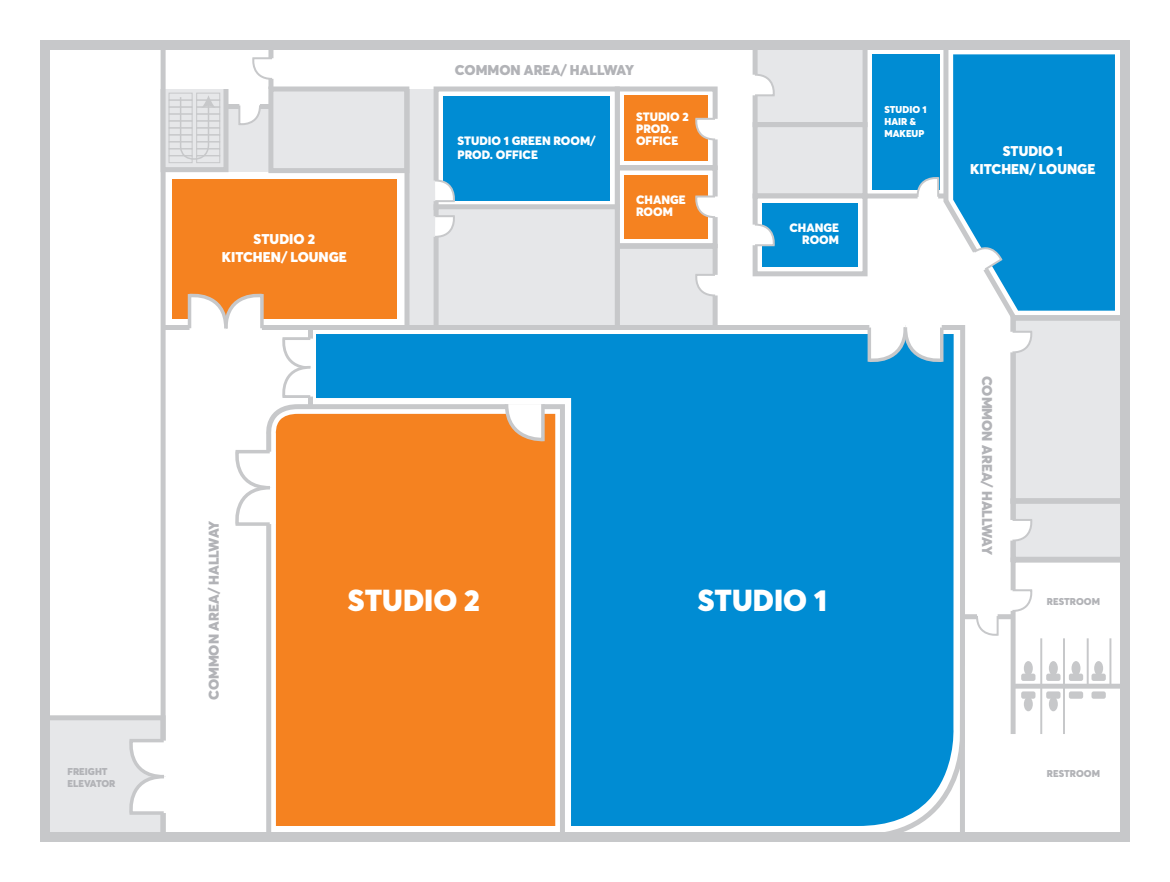
<style>
.page{position:relative;width:1170px;height:882px;background:#fff}
.page>*{position:absolute;margin:0;border:0;box-sizing:border-box;transform-origin:0 0}
.t1{font:900 30px "Averta";color:#fff}
.t2{font:900 14px "Averta";color:#b2b3b7}
.t3{font:900 14px/18px "Averta";color:#fff;text-align:center}
.t4{font:900 12px/12px "Averta";color:#fff}
.t5{font:900 9.8px/12.3px "Averta";color:#b2b3b7}
.t6{font:900 9.8px/12.3px "Averta";color:#fff}
</style>
<div class="page">
<div style="left:407px;top:89px;width:29px;height:239px;background:#e6e7e9"></div>
<div style="left:316px;top:334px;width:394px;height:492px;background:#008cd3"></div>
<div style="left:1010px;top:315px;width:119px;height:189px;background:#e6e7e9;border:5px solid #c7c8ca"></div>
<div style="left:872px;top:54px;width:67px;height:136px;background:#008cd3"></div>
<div style="left:44px;top:717px;width:119px;height:121px;background:#e6e7e9"></div>
<div style="left:753px;top:43px;width:115px;height:84px;background:#e6e7e9;border:5px solid #c7c8ca"></div>
<div style="left:753px;top:122px;width:115px;height:76px;background:#e6e7e9;border:5px solid #c7c8ca"></div>
<div style="left:615px;top:86px;width:103px;height:84px;border:5px solid #c7c8ca"></div>
<div style="left:615px;top:165px;width:103px;height:83px;border:5px solid #c7c8ca"></div>
<div style="left:624px;top:175px;width:84px;height:63px;background:#f58220"></div>
<div style="left:615px;top:244px;width:103px;height:86px;background:#e6e7e9;border:5px solid #c7c8ca"></div>
<div style="left:753px;top:193px;width:115px;height:83px;background:#fff;border:5px solid #c7c8ca"></div>
<div style="left:762px;top:203px;width:96px;height:64px;background:#008cd3"></div>
<div style="left:434px;top:86px;width:186px;height:124px;background:#fff;border:5px solid #c7c8ca"></div>
<div style="left:443px;top:96px;width:167px;height:104px;background:#008cd3"></div>
<div style="left:434px;top:204px;width:186px;height:126px;background:#e6e7e9;border:5px solid #c7c8ca"></div>
<svg style="left:941px;top:51px;width:178px;height:272px"></svg>
<svg style="left:953px;top:54px;width:162px;height:257px;background:#1294d5"></svg>
<div style="left:624px;top:95px;width:84px;height:66px;background:#f58220"></div>
<svg style="left:448px;top:86px;width:198px;height:44px"></svg>
<svg style="left:266px;top:402px;width:301px;height:429px;background:#f48b32"></svg>
<div style="left:161px;top:46px;width:5px;height:791px;background:#c7c8ca"></div>
<svg style="left:710px;top:322px;width:258px;height:509px;background:#1595d5"></svg>
<div style="left:709px;top:275px;width:9px;height:20px;background:#fff"></div>
<svg style="left:695px;top:273px;width:22px;height:25px"></svg>
<svg style="left:433px;top:214px;width:22px;height:25px"></svg>
<svg style="left:433px;top:178px;width:23px;height:25px"></svg>
<div style="left:709px;top:197px;width:9px;height:20px;background:#fff"></div>
<svg style="left:695px;top:195px;width:22px;height:24px"></svg>
<div style="left:709px;top:119px;width:9px;height:20px;background:#fff"></div>
<svg style="left:695px;top:117px;width:22px;height:24px"></svg>
<div style="left:869px;top:322px;width:36px;height:15px;background:#fff"></div>
<div style="left:905px;top:322px;width:37px;height:15px;background:#fff"></div>
<svg style="left:866px;top:324px;width:79px;height:41px"></svg>
<svg style="left:503px;top:401px;width:43px;height:42px"></svg>
<div style="left:260px;top:452px;width:15px;height:36px;background:#fff"></div>
<div style="left:260px;top:488px;width:15px;height:36px;background:#fff"></div>
<svg style="left:235px;top:448px;width:38px;height:259px"></svg>
<div style="left:865px;top:193px;width:81px;height:5px;background:#c7c8ca"></div>
<svg style="left:916px;top:175px;width:24px;height:24px"></svg>
<div style="left:40px;top:40px;width:1090px;height:802px;border:10px solid #c7c8ca"></div>
<div style="left:962px;top:614px;width:51px;height:5px;background:#c7c8ca"></div>
<svg style="left:972px;top:369px;width:156px;height:430px"></svg>
<svg style="left:1010px;top:330px;width:22px;height:24px"></svg>
<div style="left:43px;top:715px;width:123px;height:125px;border:5px solid #c7c8ca"></div>
<svg style="left:160px;top:84px;width:250px;height:248px;background:#eeae77"></svg>
<div style="left:268px;top:45px;width:5px;height:44px;background:#c7c8ca"></div>
<svg style="left:252px;top:56px;width:22px;height:25px"></svg>
<div style="left:308px;top:328px;width:5px;height:79px;background:#c7c8ca"></div>
<svg style="left:282px;top:337px;width:31px;height:61px"></svg>
<svg style="left:186px;top:291px;width:79px;height:41px"></svg>
<svg style="left:129px;top:737px;width:37px;height:80px"></svg>
<div style="left:161px;top:86px;width:68px;height:86px;background:#e6e7e9;border:5px solid #c7c8ca"></div>
<svg style="left:963px;top:239px;width:40px;height:42px"></svg>
<svg style="left:753px;top:73px;width:22px;height:24px"></svg>
<svg style="left:753px;top:223px;width:22px;height:24px"></svg>
<div style="left:226px;top:104px;width:44px;height:5px;background:#c7c8ca"></div>
<div style="left:239px;top:102px;width:21px;height:9px;background:#fff"></div>
<svg style="left:237px;top:103px;width:25px;height:24px"></svg>
<div style="left:960px;top:720px;width:5px;height:118px;background:#c7c8ca"></div>
<div style="left:407px;top:325px;width:29px;height:5px;background:#c7c8ca"></div>
<div style="left:169px;top:155px;width:24px;height:8px;border:1px solid #c7c8ca"></div>
<div style="left:169px;top:148px;width:24px;height:8px;border:1px solid #c7c8ca"></div>
<div style="left:169px;top:141px;width:24px;height:8px;border:1px solid #c7c8ca"></div>
<div style="left:169px;top:134px;width:24px;height:8px;border:1px solid #c7c8ca"></div>
<div style="left:169px;top:127px;width:24px;height:8px;border:1px solid #c7c8ca"></div>
<div style="left:169px;top:120px;width:24px;height:8px;border:1px solid #c7c8ca"></div>
<div style="left:169px;top:113px;width:24px;height:8px;border:1px solid #c7c8ca"></div>
<div style="left:169px;top:107px;width:24px;height:8px;border:1px solid #c7c8ca"></div>
<div style="left:169px;top:100px;width:24px;height:8px;border:1px solid #c7c8ca"></div>
<div style="left:169px;top:93px;width:24px;height:8px;border:1px solid #c7c8ca"></div>
<div style="left:196px;top:155px;width:24px;height:8px;border:1px solid #c7c8ca"></div>
<div style="left:196px;top:148px;width:24px;height:8px;border:1px solid #c7c8ca"></div>
<div style="left:196px;top:141px;width:24px;height:8px;border:1px solid #c7c8ca"></div>
<div style="left:196px;top:134px;width:24px;height:8px;border:1px solid #c7c8ca"></div>
<div style="left:196px;top:127px;width:24px;height:8px;border:1px solid #c7c8ca"></div>
<div style="left:196px;top:120px;width:24px;height:8px;border:1px solid #c7c8ca"></div>
<div style="left:196px;top:113px;width:24px;height:8px;border:1px solid #c7c8ca"></div>
<div style="left:196px;top:107px;width:24px;height:8px;border:1px solid #c7c8ca"></div>
<div style="left:196px;top:100px;width:24px;height:8px;border:1px solid #c7c8ca"></div>
<div style="left:196px;top:93px;width:24px;height:8px;border:1px solid #c7c8ca"></div>
<svg style="left:179px;top:95px;width:37px;height:65px"></svg>
<p class="t5" style="left:68px;top:765px;width:50px">FREIGHT<br>ELEVATOR</p>
<p class="t2" style="left:455px;top:61px;width:181px">COMMON AREA/ HALLWAY</p>
<p class="t4" style="left:636px;top:110px;width:54px">STUDIO 2<br>PROD.</p>
<p class="t4" style="left:457px;top:135px;width:140px">STUDIO 1 GREEN ROOM/</p>
<p class="t4" style="left:636px;top:134px;width:44px">OFFICE</p>
<p class="t4" style="left:457px;top:149px;width:82px">PROD. OFFICE</p>
<p class="t4" style="left:636px;top:193px;width:51px">CHANGE<br>ROOM</p>
<p class="t4" style="left:789px;top:222px;width:51px">CHANGE</p>
<p class="t3" style="left:254px;top:230px;width:63px">STUDIO 2</p>
<p class="t4" style="left:802px;top:234px;width:38px">ROOM</p>
<p class="t3" style="left:222px;top:248px;width:127px">KITCHEN/ LOUNGE</p>
<p class="t2" style="left:205px;top:700px;width:181px;rotate:-90deg">COMMON AREA/ HALLWAY</p>
<h1 class="t1" style="left:348px;top:581px;width:133px">STUDIO 2</h1>
<h1 class="t1" style="left:698px;top:581px;width:131px">STUDIO 1</h1>
<p class="t6" style="left:884px;top:103px;width:44px">STUDIO 1<br>HAIR &amp;<br>MAKEUP</p>
<p class="t3" style="left:970px;top:142px;width:127px">STUDIO 1<br>KITCHEN/ LOUNGE</p>
<p class="t2" style="left:996px;top:376px;width:181px;rotate:90deg">COMMON AREA/ HALLWAY</p>
<p class="t5" style="left:1047px;top:595px;width:55px">RESTROOM</p>
<p class="t5" style="left:1047px;top:767px;width:55px">RESTROOM</p>
</div>
